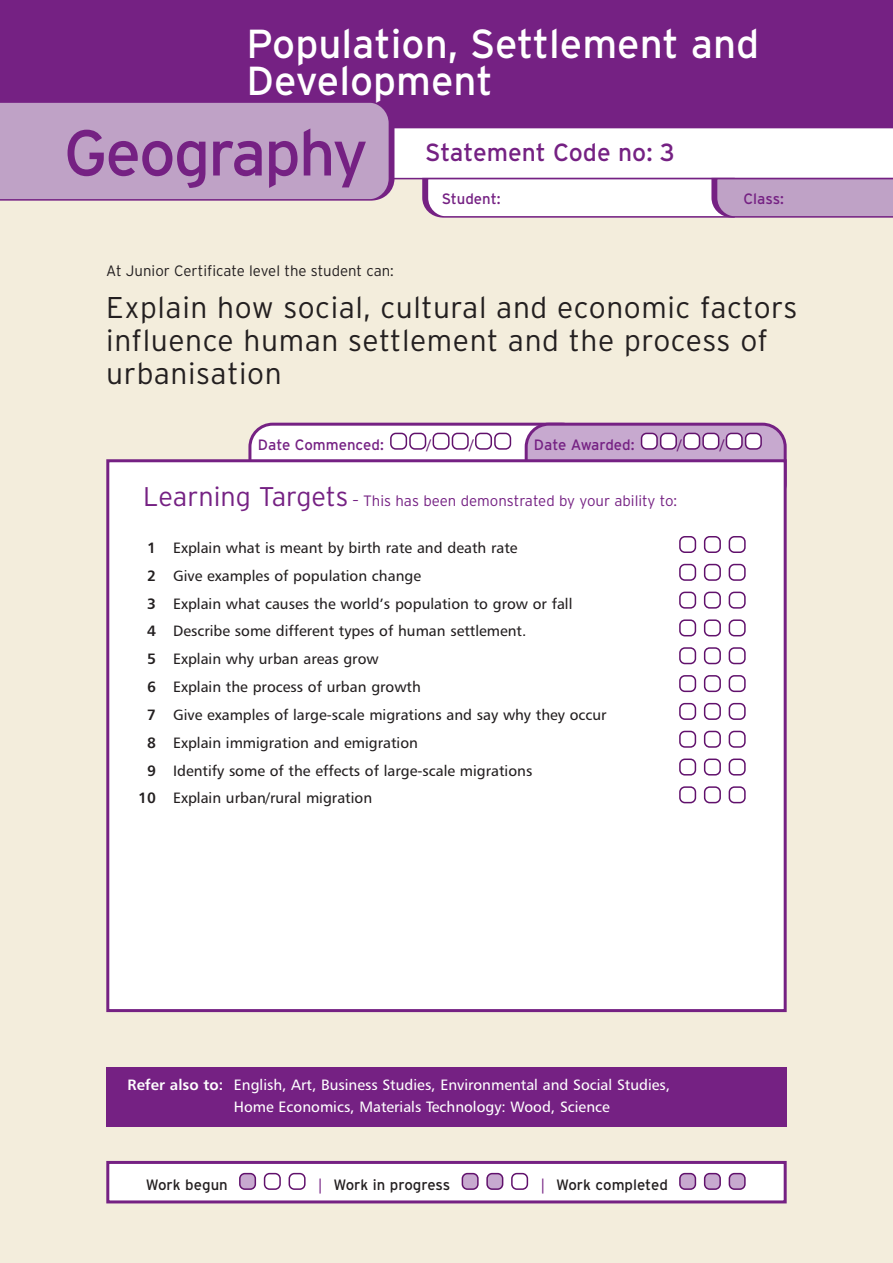
<style>
.page{position:relative;width:893px;height:1263px;background:#f3eddc}
.page>*{position:absolute;margin:0;border:0;box-sizing:border-box;transform-origin:0 0}
.t1{font:64.5px "Interstate";letter-spacing:-.035em;color:#752183}
.t2{font:40.5px/37.5px "Interstate";color:#fff}
.t3{font:300 30px/33px "Interstate";letter-spacing:.02em;color:#231f20}
.t4{font:24.75px "Interstate";color:#752183}
.t5{font:15px "Humanist 777 BT Roman B";color:#231f20}
.t6{font:15px/22.5px "Humanist 777 BT Roman B";color:#fff}
.t7{font:300 15px "Interstate";color:#752183}
.t8{font:15px "Interstate";color:#752183}
.t9{font:300 15px "Interstate";color:#231f20}
.t10{font:15px "Interstate";color:#231f20}
.t11{font:15px "Humanist 777 BT Roman B";color:#61116c}
.s1{font-size:27px}
.s2{font-family:"Humanist 777 BT Bold B"}
.s3{font-family:"Humanist 777 BT Roman B";color:#752183}
</style>
<div class="page">
<div style="left:0;top:0;width:893px;height:128px;background:#752183"></div>
<div style="left:397px;top:128px;width:496px;height:52px;background:#fff"></div>
<svg style="left:419px;top:177px;width:474px;height:41px"></svg>
<div style="left:0;top:102px;width:397px;height:99px;background:#bfa2c6"></div>
<svg style="left:248px;top:423px;width:539px;height:36px"></svg>
<div style="left:108px;top:461px;width:677px;height:549px;background:#fff"></div>
<svg style="left:729px;top:786px;width:17px;height:17px"></svg>
<svg style="left:704px;top:786px;width:17px;height:17px"></svg>
<svg style="left:679px;top:786px;width:17px;height:17px"></svg>
<svg style="left:729px;top:758px;width:17px;height:17px"></svg>
<svg style="left:704px;top:758px;width:17px;height:17px"></svg>
<svg style="left:679px;top:758px;width:17px;height:17px"></svg>
<svg style="left:729px;top:731px;width:17px;height:17px"></svg>
<svg style="left:704px;top:731px;width:17px;height:17px"></svg>
<svg style="left:679px;top:731px;width:17px;height:17px"></svg>
<svg style="left:729px;top:703px;width:17px;height:17px"></svg>
<svg style="left:704px;top:703px;width:17px;height:17px"></svg>
<svg style="left:679px;top:703px;width:17px;height:17px"></svg>
<svg style="left:729px;top:675px;width:17px;height:17px"></svg>
<svg style="left:704px;top:675px;width:17px;height:17px"></svg>
<svg style="left:679px;top:675px;width:17px;height:17px"></svg>
<svg style="left:729px;top:647px;width:17px;height:17px"></svg>
<svg style="left:704px;top:647px;width:17px;height:17px"></svg>
<svg style="left:679px;top:647px;width:17px;height:17px"></svg>
<svg style="left:729px;top:619px;width:17px;height:17px"></svg>
<svg style="left:704px;top:619px;width:17px;height:17px"></svg>
<svg style="left:679px;top:619px;width:17px;height:17px"></svg>
<svg style="left:729px;top:592px;width:17px;height:17px"></svg>
<svg style="left:704px;top:592px;width:17px;height:17px"></svg>
<svg style="left:679px;top:592px;width:17px;height:17px"></svg>
<svg style="left:729px;top:564px;width:17px;height:17px"></svg>
<svg style="left:704px;top:564px;width:17px;height:17px"></svg>
<svg style="left:679px;top:564px;width:17px;height:17px"></svg>
<svg style="left:729px;top:536px;width:17px;height:17px"></svg>
<svg style="left:704px;top:536px;width:17px;height:17px"></svg>
<svg style="left:679px;top:536px;width:17px;height:17px"></svg>
<div style="left:106px;top:459px;width:681px;height:553px;border:3px solid #752183"></div>
<div style="left:106px;top:1067px;width:681px;height:60px;background:#752183"></div>
<div style="left:108px;top:1162px;width:677px;height:40px;background:#fff"></div>
<svg style="left:729px;top:1173px;width:17px;height:17px"></svg>
<svg style="left:704px;top:1173px;width:17px;height:17px"></svg>
<svg style="left:679px;top:1173px;width:17px;height:17px"></svg>
<svg style="left:511px;top:1173px;width:17px;height:17px"></svg>
<svg style="left:486px;top:1173px;width:17px;height:17px"></svg>
<svg style="left:462px;top:1173px;width:17px;height:17px"></svg>
<svg style="left:289px;top:1173px;width:17px;height:17px"></svg>
<svg style="left:264px;top:1173px;width:17px;height:17px"></svg>
<svg style="left:239px;top:1173px;width:17px;height:17px"></svg>
<div style="left:106px;top:1161px;width:681px;height:42px;border:3px solid #752183"></div>
<h2 class="t2" style="left:247px;top:25px;width:514px">Population, Settlement and<br>Development</h2>
<h1 class="t1" style="left:64px;top:116px;width:306px">Geography</h1>
<h3 class="t4" style="left:425px;top:138px;width:251px">Statement Code no: 3</h3>
<p class="t8" style="left:442px;top:190px;width:60px">Student:</p>
<p class="t8" style="left:743px;top:190px;width:42px">Class:</p>
<p class="t9" style="left:106px;top:262px;width:289px">At Junior Certificate level the student can:</p>
<h3 class="t3" style="left:106px;top:291px;width:693px">Explain how social, cultural and economic factors influence human settlement and the process of urbanisation</h3>
<p class="t8" style="left:258px;top:436px;width:127px">Date Commenced:</p>
<p class="t11" style="left:427px;top:438px;width:6px">/</p>
<p class="t11" style="left:469px;top:438px;width:6px">/</p>
<p class="t8" style="left:534px;top:436px;width:102px">Date Awarded:</p>
<p class="t11" style="left:678px;top:438px;width:6px">/</p>
<p class="t11" style="left:720px;top:438px;width:6px">/</p>
<p class="t7" style="left:143px;top:492px;width:535px"><span class="s1">Learning Targets</span> – This has been demonstrated by your ability to:</p>
<p class="t5" style="left:147px;top:542px;width:372px"><span class="s2">1</span> Explain what is meant by birth rate and death rate</p>
<p class="t5" style="left:147px;top:570px;width:275px"><span class="s2">2</span> Give examples of population change</p>
<p class="t5" style="left:147px;top:597px;width:427px"><span class="s2">3</span> Explain what causes the world’s population to grow or fall</p>
<p class="t5" style="left:147px;top:625px;width:381px"><span class="s2">4</span> Describe some different types of human settlement.</p>
<p class="t5" style="left:147px;top:653px;width:233px"><span class="s2">5</span> Explain why urban areas grow</p>
<p class="t5" style="left:147px;top:681px;width:275px"><span class="s2">6</span> Explain the process of urban growth</p>
<p class="t5" style="left:147px;top:709px;width:461px"><span class="s2">7</span> Give examples of large-scale migrations and say why they occur</p>
<p class="t5" style="left:147px;top:736px;width:272px"><span class="s2">8</span> Explain immigration and emigration</p>
<p class="t5" style="left:147px;top:764px;width:387px"><span class="s2">9</span> Identify some of the effects of large-scale migrations</p>
<p class="t5" style="left:138px;top:792px;width:235px"><span class="s2">10</span> Explain urban/rural migration</p>
<p class="t6" style="left:234px;top:1075px;width:438px;text-indent:-106px"><span class="s2">Refer also to:</span> English, Art, Business Studies, Environmental and Social Studies,<br>Home Economics, Materials Technology: Wood, Science</p>
<p class="t10" style="left:146px;top:1176px;width:83px">Work begun</p>
<p class="t10" style="left:317px;top:1176px;width:135px"><span class="s3">|</span> Work in progress</p>
<p class="t10" style="left:539px;top:1176px;width:130px"><span class="s3">|</span> Work completed</p>
</div>
